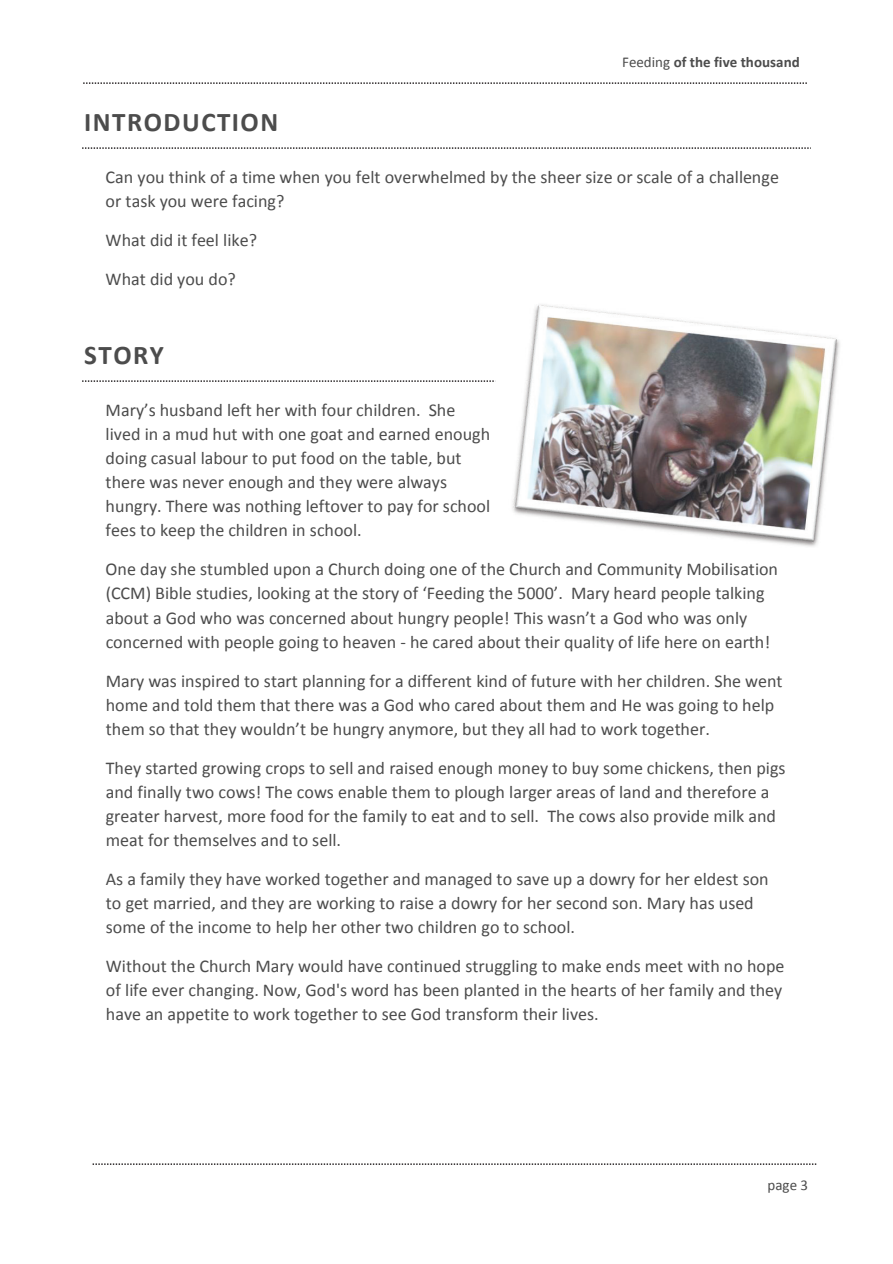
<style>
.page{position:relative;width:893px;height:1264px;background:#fff}
.page>*{position:absolute;margin:0;border:0;box-sizing:border-box;transform-origin:0 0}
.t1{font:700 27px "Calibri";letter-spacing:.055em;color:#4c4c4c}
.t2{font:18px/24px "Calibri";color:#4c4c4c}
.t3{font:700 15px "Calibri";letter-spacing:.005em;color:#4c4c4c}
.t4{font:15px "Calibri";color:#4c4c4c}
.s1{font-weight:400}
</style>
<div class="page">
<svg style="left:83px;top:82px;width:724px;height:2px"></svg>
<svg style="left:93px;top:1163px;width:722px;height:2px"></svg>
<svg style="left:82px;top:147px;width:727px;height:2px"></svg>
<svg style="left:82px;top:380px;width:412px;height:2px"></svg>
<img style="left:512px;top:304px;width:328px;height:243px">
<p class="t3" style="left:622px;top:52px;width:179px"><span class="s1">Feeding</span> of the five thousand</p>
<h1 class="t1" style="left:84px;top:103px;width:195px">INTRODUCTION</h1>
<p class="t2" style="left:105px;top:165px;width:674px">Can you think of a time when you felt overwhelmed by the sheer size or scale of a challenge or task you were facing?</p>
<p class="t2" style="left:106px;top:220px;width:153px;line-height:39.2px">What did it feel like?<br>What did you do?</p>
<h1 class="t1" style="left:84px;top:336px;width:81px">STORY</h1>
<p class="t2" style="left:105px;top:398px;width:386px">Mary’s husband left her with four children. She lived in a mud hut with one goat and earned enough doing casual labour to put food on the table, but there was never enough and they were always hungry. There was nothing leftover to pay for school fees to keep the children in school.</p>
<p class="t2" style="left:106px;top:557px;width:673px">One day she stumbled upon a Church doing one of the Church and Community Mobilisation (CCM) Bible studies, looking at the story of ‘Feeding the 5000’. Mary heard people talking about a God who was concerned about hungry people! This wasn’t a God who was only concerned with people going to heaven - he cared about their quality of life here on earth!</p>
<p class="t2" style="left:106px;top:668px;width:678px">Mary was inspired to start planning for a different kind of future with her children. She went home and told them that there was a God who cared about them and He was going to help them so that they wouldn’t be hungry anymore, but they all had to work together.</p>
<p class="t2" style="left:106px;top:755px;width:681px">They started growing crops to sell and raised enough money to buy some chickens, then pigs and finally two cows! The cows enable them to plough larger areas of land and therefore a greater harvest, more food for the family to eat and to sell. The cows also provide milk and meat for themselves and to sell.</p>
<p class="t2" style="left:106px;top:866px;width:664px">As a family they have worked together and managed to save up a dowry for her eldest son to get married, and they are working to raise a dowry for her second son. Mary has used some of the income to help her other two children go to school.</p>
<p class="t2" style="left:106px;top:954px;width:679px;text-align:justify">Without the Church Mary would have continued struggling to make ends meet with no hope of life ever changing. Now, God's word has been planted in the hearts of her family and they have an appetite to work together to see God transform their lives.</p>
<p class="t4" style="left:767px;top:1174px;width:42px">page 3</p>
</div>
